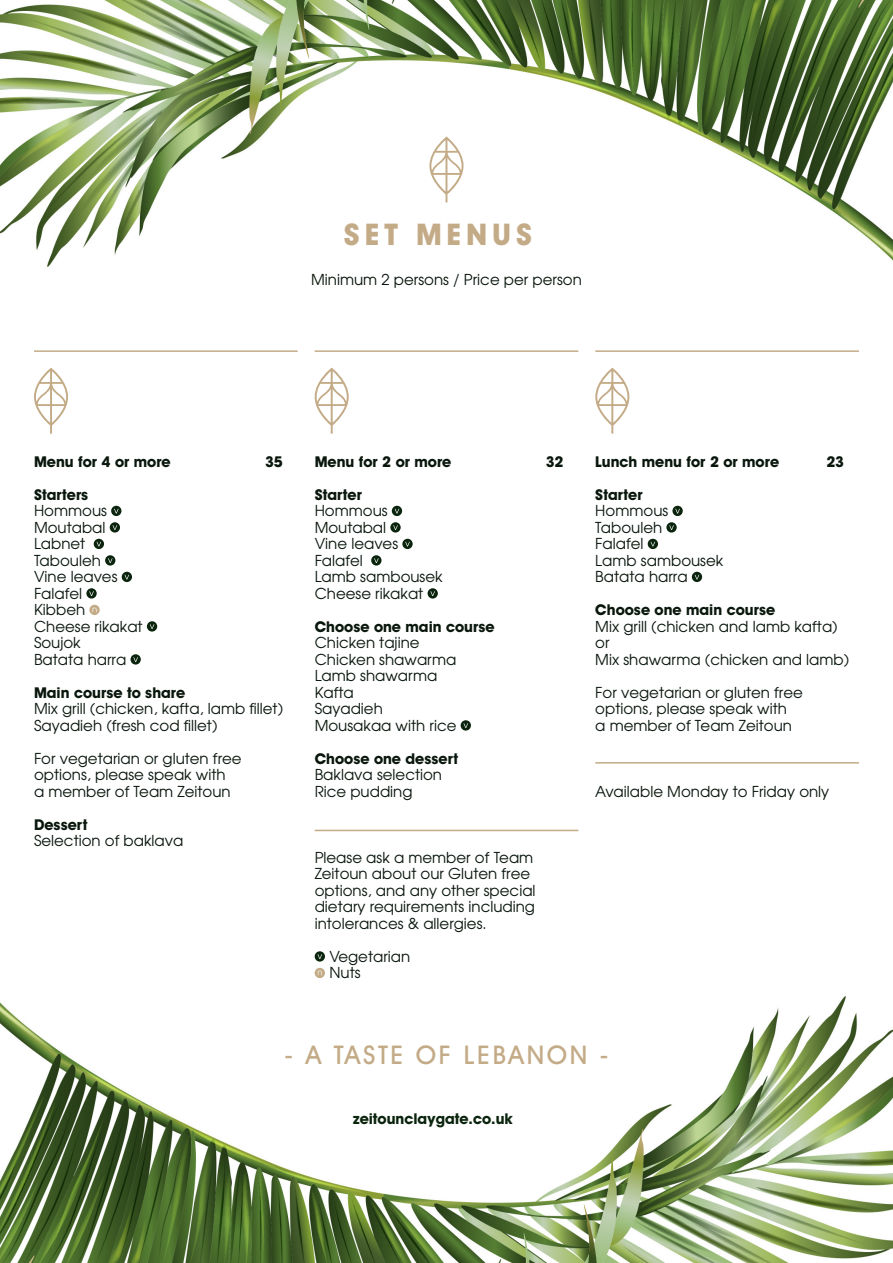
<style>
.page{position:relative;width:893px;height:1263px;background:#fff}
.page>*{position:absolute;margin:0;border:0;box-sizing:border-box;transform-origin:0 0}
.t1{font:700 30px "Avant Garde IT Cby BT";letter-spacing:.16em;color:#c4ab87}
.t2{font:500 25.95px "Avant Garde IT Cby BT";letter-spacing:.1em;color:#c4ab87}
.t3{font:15px/16.5px "Avant Garde";color:#0a170d}
.t4{font:700 15px "Avant Garde IT Cby BT";color:#0a170d}
.t5{font:700 15px "Avant Garde IT Cby BT";color:#0a240d}
</style>
<div class="page">
<img style="left:0;top:0;width:893px;height:368px">
<img style="left:0;top:951px;width:893px;height:312px">
<svg style="left:111px;top:506px;width:10px;height:10px"></svg>
<svg style="left:114px;top:509px;width:5px;height:4px"></svg>
<div style="left:110px;top:522px;width:10px;height:11px;background:#0a240d;border-radius:50%"></div>
<svg style="left:113px;top:525px;width:4px;height:5px"></svg>
<svg style="left:94px;top:539px;width:10px;height:10px"></svg>
<svg style="left:97px;top:542px;width:4px;height:4px"></svg>
<div style="left:105px;top:555px;width:10px;height:11px;background:#0a240d;border-radius:50%"></div>
<svg style="left:108px;top:558px;width:5px;height:5px"></svg>
<svg style="left:122px;top:572px;width:10px;height:10px"></svg>
<svg style="left:125px;top:575px;width:4px;height:4px"></svg>
<svg style="left:86px;top:588px;width:11px;height:11px"></svg>
<svg style="left:89px;top:591px;width:5px;height:5px"></svg>
<svg style="left:89px;top:605px;width:11px;height:10px"></svg>
<svg style="left:93px;top:607px;width:4px;height:5px"></svg>
<div style="left:147px;top:621px;width:10px;height:11px;background:#0a240d;border-radius:50%"></div>
<svg style="left:150px;top:624px;width:4px;height:5px"></svg>
<div style="left:131px;top:654px;width:10px;height:11px;background:#0a240d;border-radius:50%"></div>
<svg style="left:133px;top:657px;width:5px;height:5px"></svg>
<svg style="left:392px;top:506px;width:10px;height:10px"></svg>
<svg style="left:395px;top:509px;width:4px;height:4px"></svg>
<svg style="left:390px;top:522px;width:11px;height:11px"></svg>
<svg style="left:393px;top:525px;width:5px;height:5px"></svg>
<svg style="left:402px;top:539px;width:11px;height:10px"></svg>
<svg style="left:405px;top:542px;width:5px;height:4px"></svg>
<div style="left:371px;top:555px;width:10px;height:11px;background:#0a240d;border-radius:50%"></div>
<svg style="left:374px;top:558px;width:5px;height:5px"></svg>
<div style="left:428px;top:588px;width:10px;height:11px;background:#0a240d;border-radius:50%"></div>
<svg style="left:430px;top:591px;width:5px;height:5px"></svg>
<div style="left:461px;top:720px;width:10px;height:11px;background:#0a240d;border-radius:50%"></div>
<svg style="left:463px;top:723px;width:5px;height:5px"></svg>
<div style="left:672px;top:506px;width:11px;height:10px;background:#0a240d;border-radius:50%"></div>
<svg style="left:675px;top:509px;width:5px;height:4px"></svg>
<svg style="left:666px;top:522px;width:11px;height:11px"></svg>
<svg style="left:669px;top:525px;width:5px;height:5px"></svg>
<svg style="left:648px;top:539px;width:10px;height:10px"></svg>
<svg style="left:651px;top:542px;width:4px;height:4px"></svg>
<svg style="left:692px;top:572px;width:10px;height:10px"></svg>
<svg style="left:695px;top:575px;width:4px;height:4px"></svg>
<div style="left:315px;top:951px;width:10px;height:11px;background:#0a240d;border-radius:50%"></div>
<svg style="left:317px;top:954px;width:5px;height:5px"></svg>
<svg style="left:315px;top:968px;width:10px;height:10px"></svg>
<svg style="left:318px;top:970px;width:4px;height:5px"></svg>
<hr style="left:34px;top:350px;width:264px;height:2px;background:#c4ab87">
<hr style="left:315px;top:350px;width:263px;height:2px;background:#c4ab87">
<hr style="left:595px;top:350px;width:264px;height:2px;background:#c4ab87">
<svg style="left:429px;top:137px;width:34px;height:66px"></svg>
<svg style="left:34px;top:368px;width:34px;height:66px"></svg>
<svg style="left:315px;top:368px;width:34px;height:66px"></svg>
<svg style="left:595px;top:368px;width:34px;height:66px"></svg>
<hr style="left:595px;top:762px;width:264px;height:2px;background:#c4ab87">
<hr style="left:315px;top:830px;width:263px;height:1px;background:#c4ab87">
<p class="t1" style="left:344px;top:216px;width:190px">SET MENUS</p>
<p class="t3" style="left:311px;top:271px;width:272px">Minimum 2 persons / Price per person</p>
<p class="t4" style="left:34px;top:452px;width:138px">Menu for 4 or more</p>
<p class="t4" style="left:265px;top:452px;width:19px">35</p>
<p class="t4" style="left:34px;top:485px;width:56px">Starters</p>
<p class="t3" style="left:34px;top:502px;width:74px">Hommous</p>
<p class="t3" style="left:34px;top:519px;width:73px">Moutabal</p>
<p class="t3" style="left:34px;top:535px;width:53px">Labnet</p>
<p class="t3" style="left:34px;top:552px;width:68px">Tabouleh</p>
<p class="t3" style="left:34px;top:568px;width:85px">Vine leaves</p>
<p class="t3" style="left:34px;top:585px;width:50px">Falafel</p>
<p class="t3" style="left:34px;top:601px;width:53px">Kibbeh</p>
<p class="t3" style="left:34px;top:618px;width:110px">Cheese rikakat</p>
<p class="t3" style="left:34px;top:634px;width:48px">Soujok</p>
<p class="t3" style="left:34px;top:651px;width:94px">Batata harra</p>
<p class="t4" style="left:34px;top:683px;width:153px">Main course to share</p>
<p class="t3" style="left:34px;top:700px;width:251px">Mix grill (chicken, kafta, lamb fillet)</p>
<p class="t3" style="left:34px;top:717px;width:185px">Sayadieh (fresh cod fillet)</p>
<p class="t3" style="left:34px;top:750px;width:209px">For vegetarian or gluten free options, please speak with<br>a member of Team Zeitoun</p>
<p class="t4" style="left:34px;top:815px;width:55px">Dessert</p>
<p class="t3" style="left:34px;top:832px;width:151px">Selection of baklava</p>
<p class="t4" style="left:315px;top:452px;width:138px">Menu for 2 or more</p>
<p class="t4" style="left:546px;top:452px;width:19px">32</p>
<p class="t4" style="left:315px;top:485px;width:49px">Starter</p>
<p class="t3" style="left:315px;top:502px;width:74px">Hommous</p>
<p class="t3" style="left:315px;top:519px;width:73px">Moutabal</p>
<p class="t3" style="left:315px;top:535px;width:85px">Vine leaves</p>
<p class="t3" style="left:315px;top:552px;width:50px">Falafel</p>
<p class="t3" style="left:315px;top:568px;width:130px">Lamb sambousek</p>
<p class="t3" style="left:315px;top:585px;width:110px">Cheese rikakat</p>
<p class="t4" style="left:315px;top:617px;width:181px">Choose one main course</p>
<p class="t3" style="left:315px;top:634px;width:106px">Chicken tajine</p>
<p class="t3" style="left:315px;top:651px;width:143px">Chicken shawarma</p>
<p class="t3" style="left:315px;top:667px;width:124px">Lamb shawarma</p>
<p class="t3" style="left:315px;top:684px;width:41px">Kafta</p>
<p class="t3" style="left:315px;top:700px;width:70px">Sayadieh</p>
<p class="t3" style="left:315px;top:717px;width:143px">Mousakaa with rice</p>
<p class="t4" style="left:315px;top:749px;width:145px">Choose one dessert</p>
<p class="t3" style="left:315px;top:766px;width:129px">Baklava selection</p>
<p class="t3" style="left:315px;top:783px;width:99px">Rice pudding</p>
<p class="t3" style="left:315px;top:849px;width:222px">Please ask a member of Team<br>Zeitoun about our Gluten free options, and any other special dietary requirements including intolerances &amp; allergies.</p>
<p class="t3" style="left:329px;top:948px;width:82px">Vegetarian</p>
<p class="t3" style="left:329px;top:964px;width:33px">Nuts</p>
<p class="t4" style="left:595px;top:452px;width:185px">Lunch menu for 2 or more</p>
<p class="t4" style="left:826px;top:452px;width:19px">23</p>
<p class="t4" style="left:595px;top:485px;width:49px">Starter</p>
<p class="t3" style="left:595px;top:502px;width:74px">Hommous</p>
<p class="t3" style="left:595px;top:519px;width:68px">Tabouleh</p>
<p class="t3" style="left:595px;top:535px;width:50px">Falafel</p>
<p class="t3" style="left:595px;top:552px;width:130px">Lamb sambousek</p>
<p class="t3" style="left:595px;top:568px;width:94px">Batata harra</p>
<p class="t4" style="left:595px;top:601px;width:181px">Choose one main course</p>
<p class="t3" style="left:595px;top:618px;width:244px">Mix grill (chicken and lamb kafta)</p>
<p class="t3" style="left:595px;top:634px;width:16px">or</p>
<p class="t3" style="left:595px;top:651px;width:256px">Mix shawarma (chicken and lamb)</p>
<p class="t3" style="left:595px;top:684px;width:209px">For vegetarian or gluten free options, please speak with<br>a member of Team Zeitoun</p>
<p class="t3" style="left:595px;top:783px;width:235px">Available Monday to Friday only</p>
<p class="t2" style="left:285px;top:1039px;width:325px">- A TASTE OF LEBANON -</p>
<p class="t5" style="left:353px;top:1109px;width:161px">zeitounclaygate.co.uk</p>
</div>
